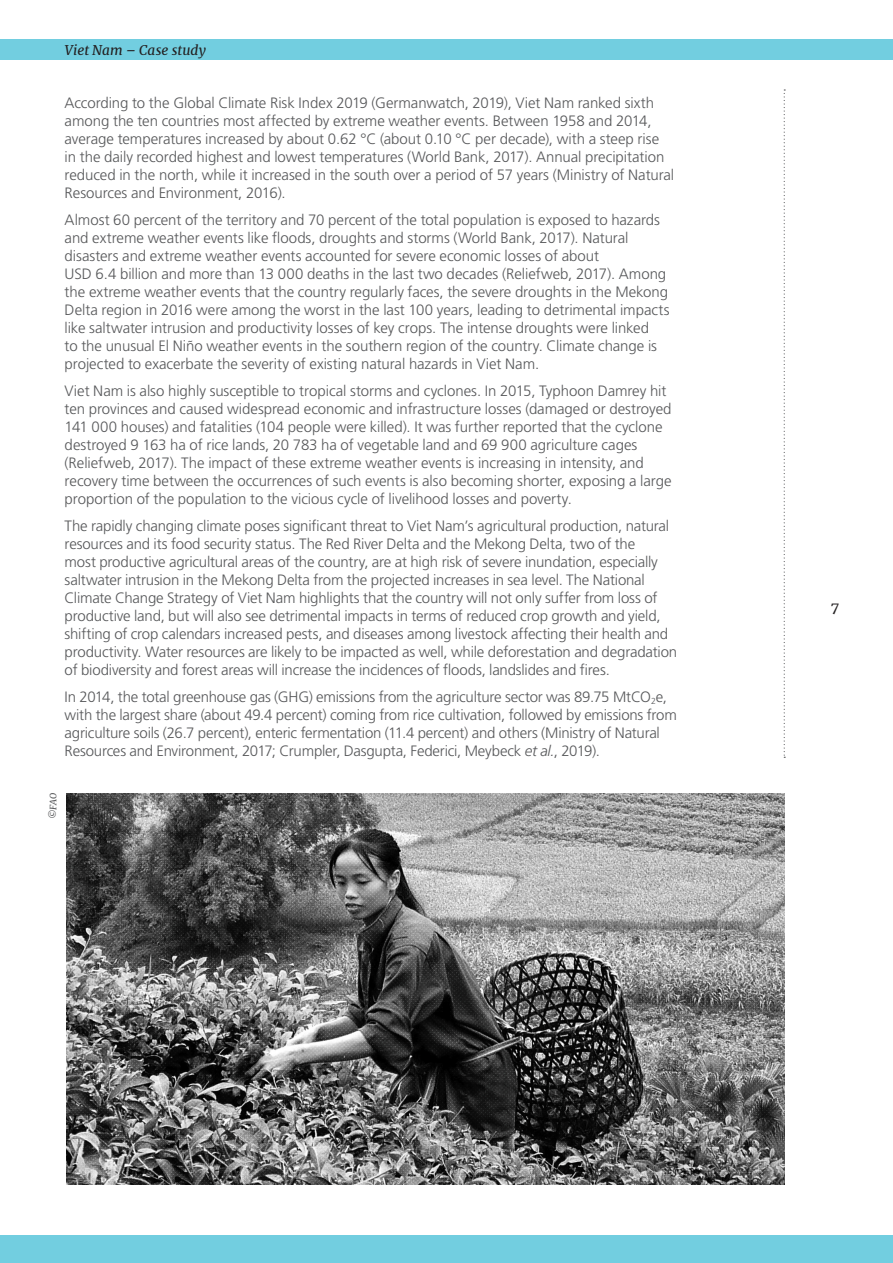
<style>
.page{position:relative;width:893px;height:1263px;background:#fff}
.page>*{position:absolute;margin:0;border:0;box-sizing:border-box;transform-origin:0 0}
.body_copy_indent{font:300 15px/18px "Frutiger LT Pro";letter-spacing:-.01em;color:#57585a}
.body_copy{font:italic 15px "Merriweather";color:#231f20}
.Running_head_odd{font:italic 13.5px "Merriweather";color:#231f20}
.Photo_caption_copyri{font:italic 9px "Merriweather";color:#57585a}
.s1{font-style:italic}
</style>
<div class="page">
<div style="left:0;top:1235px;width:893px;height:28px;background:#72cee0"></div>
<div style="left:0;top:39px;width:893px;height:21px;background:#72cee0"></div>
<svg style="left:784px;top:89px;width:1px;height:669px"></svg>
<img style="left:66px;top:793px;width:719px;height:391px">
<p class="Running_head_odd" style="left:65px;top:40px;width:143px">Viet Nam – Case study</p>
<p class="body_copy_indent" style="left:65px;top:94px;width:611px">According to the Global Climate Risk Index 2019 (Germanwatch, 2019), Viet Nam ranked sixth among the ten countries most affected by extreme weather events. Between 1958 and 2014, average temperatures increased by about 0.62 °C (about 0.10 °C per decade), with a steep rise in the daily recorded highest and lowest temperatures (World Bank, 2017). Annual precipitation reduced in the north, while it increased in the south over a period of 57 years (Ministry of Natural Resources and Environment, 2016).</p>
<p class="body_copy_indent" style="left:65px;top:211px;width:606px">Almost 60 percent of the territory and 70 percent of the total population is exposed to hazards and extreme weather events like floods, droughts and storms (World Bank, 2017). Natural disasters and extreme weather events accounted for severe economic losses of about<br>USD 6.4 billion and more than 13 000 deaths in the last two decades (Reliefweb, 2017). Among the extreme weather events that the country regularly faces, the severe droughts in the Mekong Delta region in 2016 were among the worst in the last 100 years, leading to detrimental impacts like saltwater intrusion and productivity losses of key crops. The intense droughts were linked<br>to the unusual El Niño weather events in the southern region of the country. Climate change is projected to exacerbate the severity of existing natural hazards in Viet Nam.</p>
<p class="body_copy_indent" style="left:65px;top:382px;width:608px">Viet Nam is also highly susceptible to tropical storms and cyclones. In 2015, Typhoon Damrey hit ten provinces and caused widespread economic and infrastructure losses (damaged or destroyed 141 000 houses) and fatalities (104 people were killed). It was further reported that the cyclone destroyed 9 163 ha of rice lands, 20 783 ha of vegetable land and 69 900 agriculture cages (Reliefweb, 2017). The impact of these extreme weather events is increasing in intensity, and recovery time between the occurrences of such events is also becoming shorter, exposing a large proportion of the population to the vicious cycle of livelihood losses and poverty.</p>
<p class="body_copy_indent" style="left:65px;top:517px;width:614px">The rapidly changing climate poses significant threat to Viet Nam’s agricultural production, natural resources and its food security status. The Red River Delta and the Mekong Delta, two of the<br>most productive agricultural areas of the country, are at high risk of severe inundation, especially saltwater intrusion in the Mekong Delta from the projected increases in sea level. The National Climate Change Strategy of Viet Nam highlights that the country will not only suffer from loss of productive land, but will also see detrimental impacts in terms of reduced crop growth and yield, shifting of crop calendars increased pests, and diseases among livestock affecting their health and productivity. Water resources are likely to be impacted as well, while deforestation and degradation of biodiversity and forest areas will increase the incidences of floods, landslides and fires.</p>
<p class="body_copy_indent" style="left:65px;top:688px;width:614px">In 2014, the total greenhouse gas (GHG) emissions from the agriculture sector was 89.75 MtCO<sub>2</sub>e, with the largest share (about 49.4 percent) coming from rice cultivation, followed by emissions from agriculture soils (26.7 percent), enteric fermentation (11.4 percent) and others (Ministry of Natural Resources and Environment, 2017; Crumpler, Dasgupta, Federici, Meybeck <span class="s1">et al.</span>, 2019).</p>
<p class="Photo_caption_copyri" style="left:47px;top:819px;width:28px;rotate:-90deg">©FAO</p>
<p class="body_copy" style="left:831px;top:596px;width:10px">7</p>
</div>
